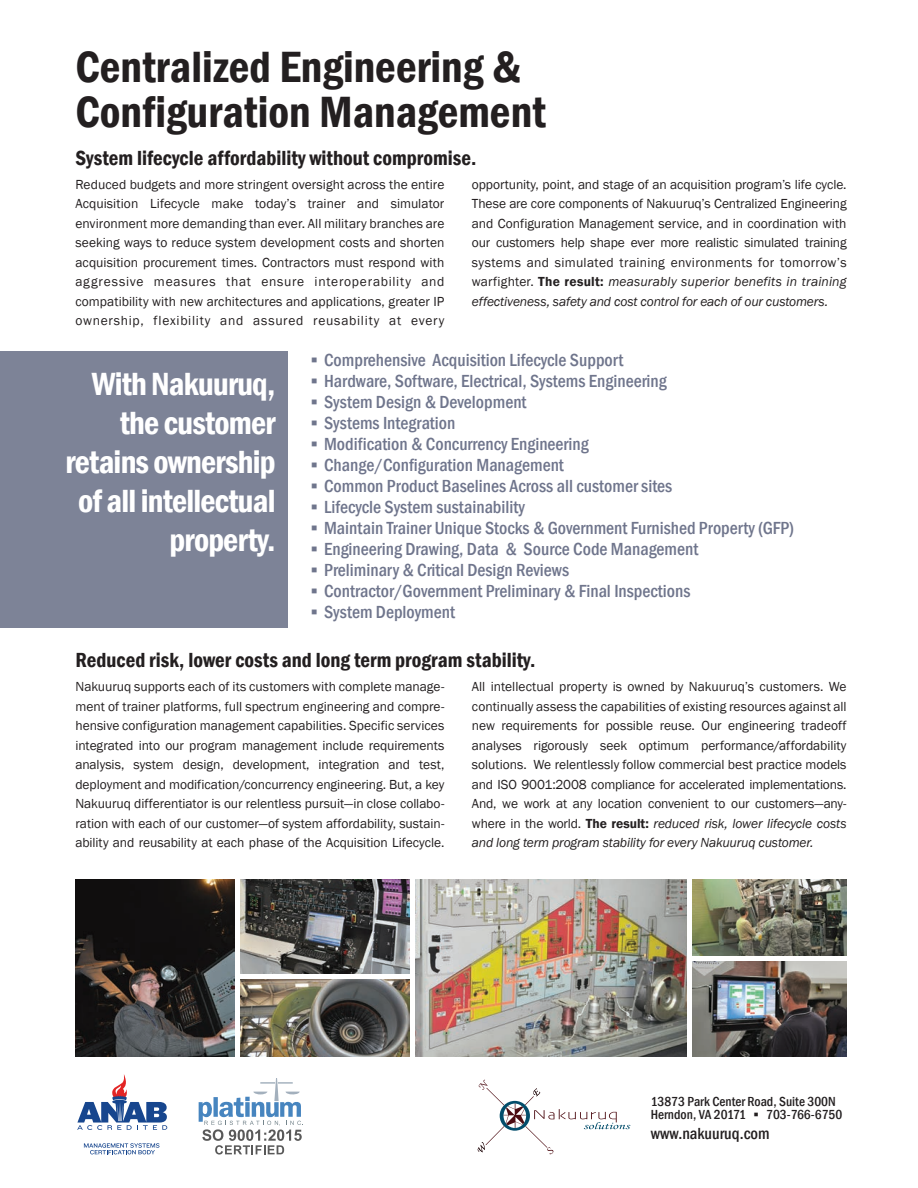
<style>
.page{position:relative;width:918px;height:1188px;background:#fff}
.page>*{position:absolute;margin:0;border:0;box-sizing:border-box;transform-origin:0 0}
.t1{font:600 condensed 45px/45px "Franklin Gothic";color:#231f20}
.t2{font:600 condensed 33px/39px "Franklin Gothic";letter-spacing:-.025em;color:#fff;text-align:right}
.t3{font:600 condensed 21px "Franklin Gothic";color:#231f20}
.t4{font:500 condensed 18px "Franklin Gothic";color:#6f758c}
.t5{font:500 condensed 16.5px "Franklin Gothic";color:#231f20}
.t6{font:13.5px/19.5px "Franklin Gothic";letter-spacing:.015em;color:#231f20;text-align:justify}
.t7{font:500 condensed 13.5px/13.5px "Franklin Gothic";color:#231f20}
.s1{font-weight:600}
.s2{font-style:italic}
</style>
<div class="page">
<img style="left:240px;top:880px;width:169px;height:94px">
<div style="left:0;top:351px;width:288px;height:276px;background:#7d8397"></div>
<svg style="left:478px;top:1080px;width:152px;height:74px"></svg>
<svg style="left:84px;top:1143px;width:75px;height:11px"></svg>
<svg style="left:77px;top:1074px;width:90px;height:56px"></svg>
<svg style="left:199px;top:1078px;width:104px;height:77px"></svg>
<img style="left:415px;top:880px;width:271px;height:176px">
<img style="left:240px;top:980px;width:169px;height:76px">
<img style="left:692px;top:962px;width:155px;height:94px">
<img style="left:692px;top:880px;width:155px;height:76px">
<img style="left:76px;top:880px;width:158px;height:176px">
<h1 class="t1" style="left:75px;top:44px;width:472px">Centralized Engineering &amp;<br>Configuration Management</h1>
<h3 class="t3" style="left:75px;top:144px;width:403px">System lifecycle affordability without compromise.</h3>
<p class="t6" style="left:75px;top:175px;width:371px">Reduced budgets and more stringent oversight across the entire Acquisition Lifecycle make today’s trainer and simulator environment more demanding than ever. All military branches are seeking ways to reduce system development costs and shorten acquisition procurement times. Contractors must respond with aggressive measures that ensure interoperability and compatibility with new architectures and applications, greater IP ownership, flexibility and assured reusability at every</p>
<p class="t6" style="left:472px;top:175px;width:376px">opportunity, point, and stage of an acquisition program’s life cycle.<br>These are core components of Nakuuruq’s Centralized Engineering and Configuration Management service, and in coordination with our customers help shape ever more realistic simulated training systems and simulated training environments for tomorrow’s warfighter. <span class="s1">The result:</span> <span class="s2">measurably superior benefits in training effectiveness, safety and cost control for each of our customers.</span></p>
<h2 class="t2" style="left:66px;top:364px;width:212px">With Nakuuruq, the customer retains ownership of all intellectual property.</h2>
<h3 class="t4" style="left:311px;top:349px;width:314px">▪ Comprehensive Acquisition Lifecycle Support</h3>
<h3 class="t4" style="left:311px;top:370px;width:357px">▪ Hardware, Software, Electrical, Systems Engineering</h3>
<h3 class="t4" style="left:311px;top:391px;width:217px">▪ System Design &amp; Development</h3>
<h3 class="t4" style="left:311px;top:412px;width:146px">▪ Systems Integration</h3>
<h3 class="t4" style="left:311px;top:433px;width:279px">▪ Modification &amp; Concurrency Engineering</h3>
<h3 class="t4" style="left:311px;top:454px;width:254px">▪ Change/Configuration Management</h3>
<h3 class="t4" style="left:311px;top:475px;width:363px">▪ Common Product Baselines Across all customer sites</h3>
<h3 class="t4" style="left:311px;top:496px;width:215px">▪ Lifecycle System sustainability</h3>
<h3 class="t4" style="left:311px;top:517px;width:485px">▪ Maintain Trainer Unique Stocks &amp; Government Furnished Property (GFP)</h3>
<h3 class="t4" style="left:311px;top:538px;width:389px">▪ Engineering Drawing, Data &amp; Source Code Management</h3>
<h3 class="t4" style="left:311px;top:559px;width:260px">▪ Preliminary &amp; Critical Design Reviews</h3>
<h3 class="t4" style="left:311px;top:580px;width:381px">▪ Contractor/Government Preliminary &amp; Final Inspections</h3>
<h3 class="t4" style="left:311px;top:601px;width:145px">▪ System Deployment</h3>
<h3 class="t3" style="left:75px;top:646px;width:462px">Reduced risk, lower costs and long term program stability.</h3>
<p class="t6" style="left:75px;top:677px;width:371px">Nakuuruq supports each of its customers with complete manage&shy;ment of trainer platforms, full spectrum engineering and compre&shy;hensive configuration management capabilities. Specific services integrated into our program management include requirements analysis, system design, development, integration and test, deployment and modification/concurrency engineering. But, a key Nakuuruq differentiator is our relentless pursuit—in close collabo&shy;ration with each of our customer—of system affordability, sustain&shy;ability and reusability at each phase of the Acquisition Lifecycle.</p>
<p class="t6" style="left:472px;top:677px;width:376px">All intellectual property is owned by Nakuuruq’s customers. We continually assess the capabilities of existing resources against all new requirements for possible reuse. Our engineering tradeoff analyses rigorously seek optimum performance/affordability solutions. We relentlessly follow commercial best practice models and ISO 9001:2008 compliance for accelerated implementations.<br>And, we work at any location convenient to our customers—any&shy;where in the world. <span class="s1">The result:</span> <span class="s2">reduced risk, lower lifecycle costs and long term program stability for every Nakuuruq customer.</span></p>
<p class="t7" style="left:651px;top:1094px;width:193px">13873 Park Center Road, Suite 300N<br>Herndon, VA 20171 ▪ 703-766-6750</p>
<p class="t5" style="left:651px;top:1122px;width:120px">www.nakuuruq.com</p>
</div>
